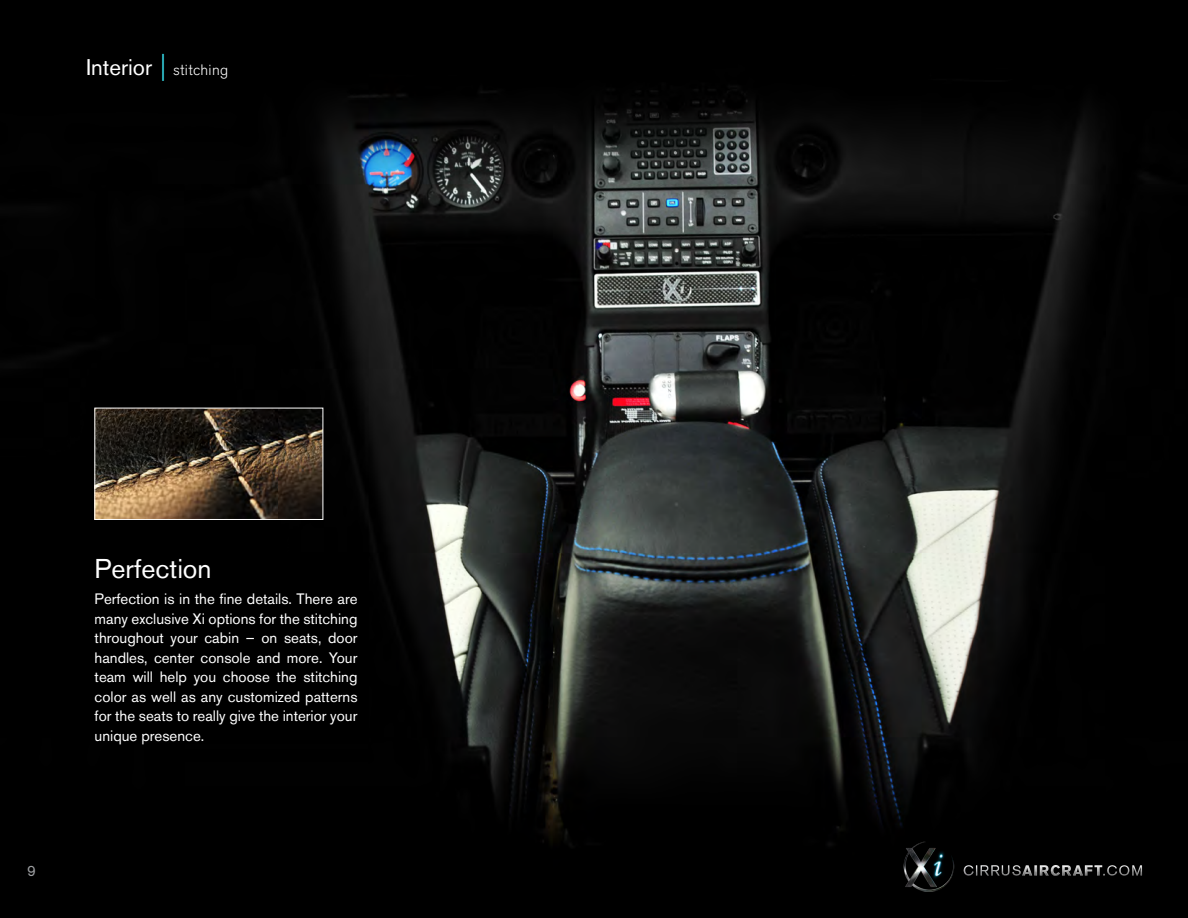
<style>
.page{position:relative;width:1188px;height:918px;background:#fff}
.page>*{position:absolute;margin:0;border:0;box-sizing:border-box;transform-origin:0 0}
.t1{font:27px "Akzidenz Grotesk BQ";color:#fff}
.t2{font:15px/19.5px "Akzidenz Grotesk BQ";color:#fff;text-align:justify}
.t3{font:300 15px "Akzidenz Grotesk BQ";letter-spacing:.02em;color:#fff}
.t4{font:15px "Akzidenz Grotesk BQ";color:#9d9fa2}
.s1{font-weight:400;font-size:22.5px}
.s2{font-family:"Helvetica Neue";font-size:27px;color:#3ae9f8}
</style>
<div class="page">
<img style="left:0;top:0;width:1188px;height:918px">
<img style="left:97px;top:410px;width:224px;height:108px">
<div style="left:95px;top:408px;width:228px;height:112px;border:1px solid #fff"></div>
<img style="left:874px;top:828px;width:280px;height:84px">
<p class="t3" style="left:86px;top:61px;width:144px"><span class="s1">Interior</span> <span class="s2">|</span> stitching</p>
<p class="t4" style="left:27px;top:861px;width:10px">9</p>
<p class="t1" style="left:95px;top:553px;width:119px">Perfection</p>
<p class="t2" style="left:95px;top:589px;width:264px">Perfection is in the fine details. There are many exclusive Xi options for the stitching throughout your cabin – on seats, door handles, center console and more. Your team will help you choose the stitching color as well as any customized patterns for the seats to really give the interior your unique presence.</p>
</div>
